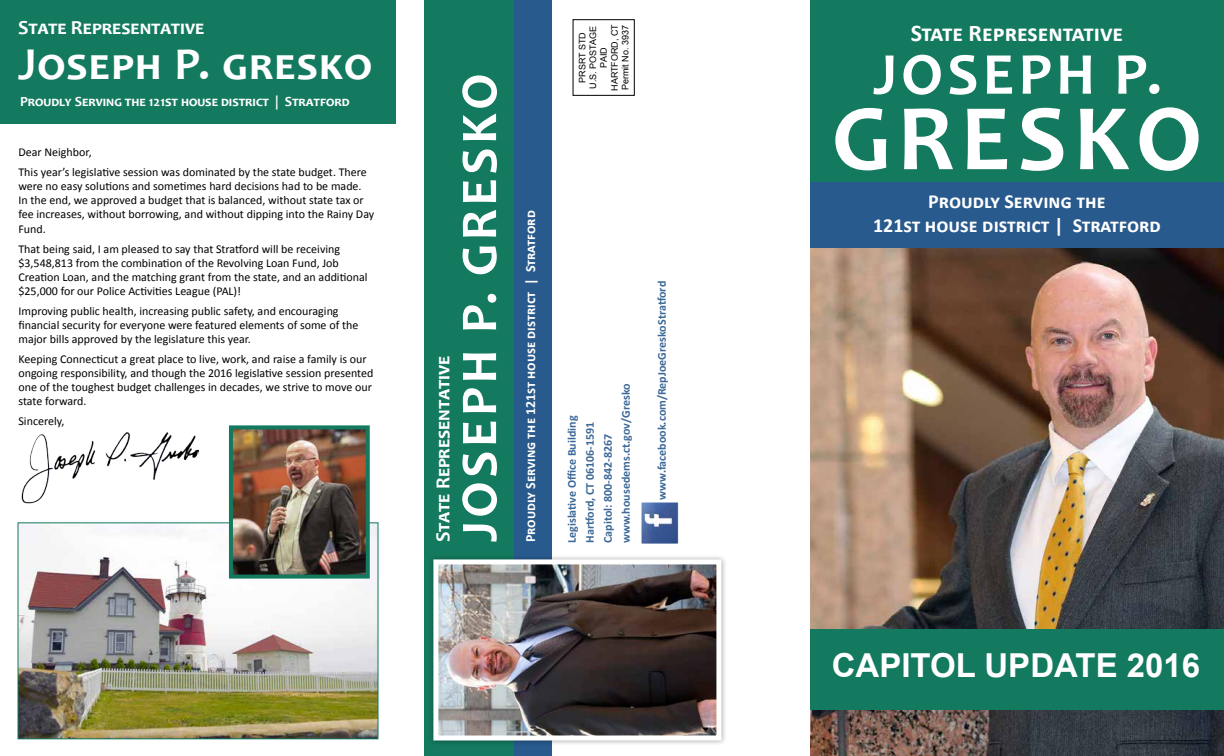
<style>
.page{position:relative;width:1224px;height:756px;background:#fff}
.page>*{position:absolute;margin:0;border:0;box-sizing:border-box;transform-origin:0 0}
.t1{font:700 95px "Candara";letter-spacing:.07em;color:#fff}
.t2{font:700 60px "Candara";letter-spacing:.07em;color:#fff}
.t3{font:700 52px "Candara";letter-spacing:.07em;color:#fff}
.t4{font:700 46px "Candara";letter-spacing:.03em;color:#fff}
.t5{font:700 33px "Arial";color:#fff}
.t6{font:700 24px "Calibri";color:#fff}
.t7{font:700 20px/24px "Calibri";color:#fff;text-align:center}
.t8{font:700 20px "Candara";color:#fff}
.t9{font:700 14px "Candara";color:#fff}
.t10{font:700 14px "Calibri";color:#fff}
.t11{font:12px/14px "Calibri";color:#000}
.t12{font:700 12px/18px "Calibri";color:#3d6998}
.t13{font:9px/10.8px "Arial";color:#000;text-align:center}
</style>
<div class="page">
<div style="left:810px;top:0;width:414px;height:195px;background:#13795f"></div>
<div style="left:0;top:0;width:396px;height:123px;background:#13795f"></div>
<div style="left:500px;top:0;width:52px;height:756px;background:#295a8e"></div>
<div style="left:424px;top:0;width:90px;height:756px;background:#13795f"></div>
<div style="left:810px;top:182px;width:414px;height:66px;background:#295a8e"></div>
<img style="left:810px;top:248px;width:414px;height:508px">
<div style="left:573px;top:19px;width:62px;height:77px;border:1px solid #000"></div>
<div style="left:810px;top:629px;width:414px;height:80px;background:#13795f"></div>
<div style="left:428px;top:554px;width:299px;height:192px;background:#000;opacity:.35"></div>
<img style="left:439px;top:565px;width:276px;height:169px">
<div style="left:433px;top:559px;width:288px;height:181px;border:5px solid #fff"></div>
<img style="left:20px;top:524px;width:356px;height:213px">
<div style="left:18px;top:522px;width:360px;height:217px;border:1px solid #13795f"></div>
<img style="left:234px;top:430px;width:131px;height:144px">
<div style="left:229px;top:425px;width:141px;height:154px;border:4px solid #13795f"></div>
<img style="left:21px;top:432px;width:177px;height:72px">
<img style="left:642px;top:504px;width:35px;height:39px">
<div style="left:640px;top:502px;width:39px;height:43px;border:1px solid #fff"></div>
<h3 class="t8" style="left:18px;top:15px;width:188px">State Representative</h3>
<h3 class="t4" style="left:18px;top:35px;width:356px">Joseph P. gresko</h3>
<p class="t9" style="left:20px;top:93px;width:331px">Proudly Serving the 121st house district | Stratford</p>
<p class="t11" style="left:18px;top:143px;width:350px;line-height:20px">Dear Neighbor,<br>This year’s legislative session was dominated by the state budget. There</p>
<p class="t11" style="left:18px;top:180px;width:345px">were no easy solutions and sometimes hard decisions had to be made.</p>
<p class="t11" style="left:18px;top:194px;width:357px">In the end, we approved a budget that is balanced, without state tax or fee increases, without borrowing, and without dipping into the Rainy Day<br>Fund.</p>
<p class="t11" style="left:18px;top:242px;width:351px">That being said, I am pleased to say that Stratford will be receiving $3,548,813 from the combination of the Revolving Loan Fund, Job Creation Loan, and the matching grant from the state, and an additional $25,000 for our Police Activities League (PAL)!</p>
<p class="t11" style="left:18px;top:304px;width:341px">Improving public health, increasing public safety, and encouraging financial security for everyone were featured elements of some of the major bills approved by the legislature this year.</p>
<p class="t11" style="left:18px;top:352px;width:356px">Keeping Connecticut a great place to live, work, and raise a family is our ongoing responsibility, and though the 2016 legislative session presented one of the toughest budget challenges in decades, we strive to move our state forward.</p>
<p class="t11" style="left:18px;top:414px;width:47px">Sincerely,</p>
<h3 class="t8" style="left:431px;top:542px;width:188px;rotate:-90deg">State Representative</h3>
<h3 class="t3" style="left:447px;top:542px;width:470px;rotate:-90deg">JOSEPH P. GRESKO</h3>
<p class="t10" style="left:522px;top:542px;width:333px;rotate:-90deg">Proudly Serving the 121st house district | Stratford</p>
<p class="t13" style="left:577px;top:91px;width:68px;rotate:-90deg">PRSRT STD<br>U.S. POSTAGE<br>PAID<br>HARTFORD, CT<br>Permit No. 3937</p>
<p class="t12" style="left:563px;top:543px;width:161px;rotate:-90deg">Legislative Office Building<br>Hartford, CT 06106-1591<br>Capitol: 800-842-8267 www.housedems.ct.gov/Gresko</p>
<p class="t12" style="left:653px;top:500px;width:220px;rotate:-90deg">www.facebook.com/RepJoeGreskoStratford</p>
<h3 class="t6" style="left:911px;top:18px;width:214px">State Representative</h3>
<h2 class="t2" style="left:873px;top:37px;width:290px">JOSEPH P.</h2>
<h1 class="t1" style="left:832px;top:79px;width:372px">GRESKO</h1>
<h3 class="t7" style="left:873px;top:189px;width:289px">Proudly Serving the<br>121st house district | Stratford</h3>
<h3 class="t5" style="left:832px;top:643px;width:370px">CAPITOL UPDATE 2016</h3>
</div>
